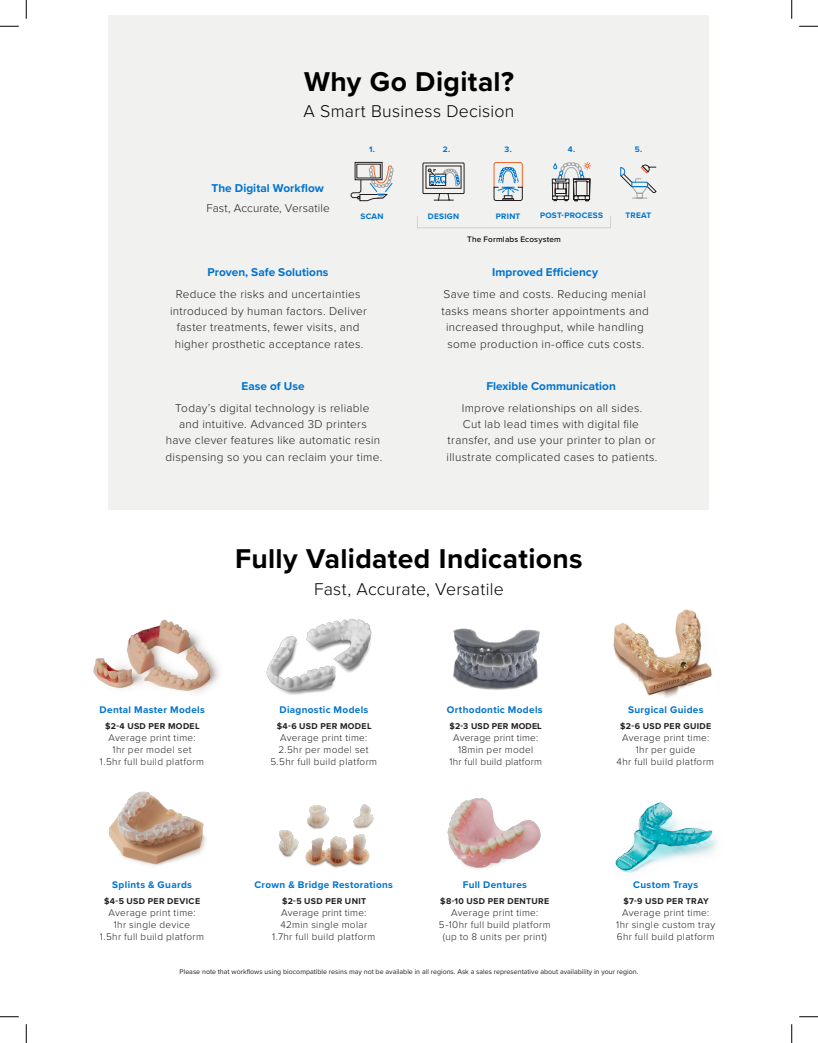
<style>
.page{position:relative;width:818px;height:1043px;background:#fff}
.page>*{position:absolute;margin:0;border:0;box-sizing:border-box;transform-origin:0 0}
.t1{font:700 28.25px "Proxima Nova";letter-spacing:.01em;color:#000}
.t2{font:300 17.62px "Proxima Nova";letter-spacing:.015em;color:#000}
.Paragraph_Style_3{font:300 11.75px/16.5px "Proxima Nova";letter-spacing:.025em;color:#231f20;text-align:center}
.t3{font:700 11.75px "Proxima Nova";letter-spacing:.005em;color:#0073ce}
.Paragraph_Style_3-2{font:300 11.75px "Proxima Nova";letter-spacing:.005em;color:#231f20}
.Paragraph_Style_3-3{font:300 10px/12.1px "Proxima Nova";letter-spacing:.035em;color:#231f20;text-align:center}
.Paragraph_Style_3-4{font:700 10px "Proxima Nova";letter-spacing:.035em;color:#0073ce}
.Paragraph_Style_3-5{font:700 8.75px "Proxima Nova";letter-spacing:.04em;color:#231f20}
.Paragraph_Style_3-6{font:700 8.75px "Proxima Nova";letter-spacing:.02em;color:#231f20}
.Paragraph_Style_3-7{font:700 8.25px "Proxima Nova";letter-spacing:.03em;color:#0073ce}
.Paragraph_Style_3-8{font:500 8.25px "Proxima Nova";letter-spacing:.02em;color:#070000}
.t4{font:7px "Proxima Nova";color:#231f20}
</style>
<div class="page">
<div style="left:109px;top:15px;width:600px;height:494px;background:#f1f1f0"></div>
<div style="left:417px;top:215px;width:194px;height:13px;border:1px solid #d0d0ce"></div>
<svg style="left:350px;top:162px;width:44px;height:39px"></svg>
<svg style="left:422px;top:162px;width:43px;height:39px"></svg>
<svg style="left:493px;top:162px;width:30px;height:39px"></svg>
<svg style="left:551px;top:162px;width:41px;height:67px"></svg>
<svg style="left:620px;top:165px;width:37px;height:34px"></svg>
<img style="left:278px;top:804px;width:96px;height:64px">
<img style="left:447px;top:798px;width:94px;height:71px">
<img style="left:93px;top:619px;width:126px;height:74px">
<img style="left:615px;top:802px;width:103px;height:71px">
<img style="left:453px;top:628px;width:87px;height:62px">
<img style="left:109px;top:791px;width:97px;height:75px">
<img style="left:266px;top:618px;width:106px;height:77px">
<img style="left:613px;top:609px;width:99px;height:89px">
<svg style="left:0;top:25px;width:19px;height:2px"></svg>
<svg style="left:799px;top:25px;width:19px;height:2px"></svg>
<svg style="left:0;top:1016px;width:19px;height:1px"></svg>
<svg style="left:799px;top:1016px;width:19px;height:1px"></svg>
<svg style="left:25px;top:0;width:2px;height:19px"></svg>
<svg style="left:25px;top:1024px;width:2px;height:18px"></svg>
<svg style="left:791px;top:0;width:1px;height:19px"></svg>
<svg style="left:791px;top:1024px;width:1px;height:18px"></svg>
<p class="t1" style="left:304px;top:60px;width:211px">Why Go Digital?</p>
<p class="t2" style="left:303px;top:98px;width:212px">A Smart Business Decision</p>
<p class="Paragraph_Style_3-7" style="left:369px;top:143px;width:7px">1.</p>
<p class="Paragraph_Style_3-7" style="left:443px;top:143px;width:9px">2.</p>
<p class="Paragraph_Style_3-7" style="left:504px;top:143px;width:9px">3.</p>
<p class="Paragraph_Style_3-7" style="left:567px;top:143px;width:9px">4.</p>
<p class="Paragraph_Style_3-7" style="left:634px;top:143px;width:9px">5.</p>
<p class="t3" style="left:212px;top:180px;width:114px">The Digital Workflow</p>
<p class="Paragraph_Style_3-2" style="left:206px;top:199px;width:125px">Fast, Accurate, Versatile</p>
<p class="Paragraph_Style_3-7" style="left:360px;top:210px;width:24px">SCAN</p>
<p class="Paragraph_Style_3-7" style="left:428px;top:210px;width:33px">DESIGN</p>
<p class="Paragraph_Style_3-7" style="left:540px;top:209px;width:64px">POST-PROCESS</p>
<p class="Paragraph_Style_3-8" style="left:467px;top:233px;width:95px">The Formlabs Ecosystem</p>
<p class="Paragraph_Style_3-7" style="left:496px;top:210px;width:26px">PRINT</p>
<p class="Paragraph_Style_3-7" style="left:625px;top:209px;width:27px">TREAT</p>
<p class="t3" style="left:208px;top:264px;width:122px">Proven, Safe Solutions</p>
<p class="Paragraph_Style_3" style="left:170px;top:285px;width:198px">Reduce the risks and uncertainties introduced by human factors. Deliver faster treatments, fewer visits, and higher prosthetic acceptance rates.</p>
<p class="t3" style="left:241px;top:377px;width:65px">Ease of Use</p>
<p class="Paragraph_Style_3" style="left:165px;top:398px;width:218px">Today’s digital technology is reliable and intuitive. Advanced 3D printers<br>have clever features like automatic resin dispensing so you can reclaim your time.</p>
<p class="t3" style="left:492px;top:264px;width:107px">Improved Efficiency</p>
<p class="Paragraph_Style_3" style="left:441px;top:285px;width:209px">Save time and costs. Reducing menial tasks means shorter appointments and increased throughput, while handling some production in-office cuts costs.</p>
<p class="t3" style="left:486px;top:377px;width:131px">Flexible Communication</p>
<p class="Paragraph_Style_3" style="left:446px;top:398px;width:212px">Improve relationships on all sides.<br>Cut lab lead times with digital file transfer, and use your printer to plan or illustrate complicated cases to patients.</p>
<p class="t1" style="left:235px;top:537px;width:349px">Fully Validated Indications</p>
<p class="t2" style="left:314px;top:575px;width:191px">Fast, Accurate, Versatile</p>
<p class="Paragraph_Style_3-4" style="left:100px;top:702px;width:107px">Dental Master Models</p>
<p class="Paragraph_Style_3-5" style="left:105px;top:720px;width:96px">$2-4 USD PER MODEL</p>
<p class="Paragraph_Style_3-3" style="left:108px;top:731px;width:89px">Average print time:</p>
<p class="Paragraph_Style_3-3" style="left:113px;top:743px;width:80px">1hr per model set</p>
<p class="Paragraph_Style_3-3" style="left:100px;top:755px;width:106px">1.5hr full build platform</p>
<p class="Paragraph_Style_3-4" style="left:279px;top:702px;width:90px">Diagnostic Models</p>
<p class="Paragraph_Style_3-5" style="left:277px;top:720px;width:96px">$4-6 USD PER MODEL</p>
<p class="Paragraph_Style_3-3" style="left:280px;top:731px;width:89px">Average print time:</p>
<p class="Paragraph_Style_3-3" style="left:278px;top:743px;width:92px">2.5hr per model set</p>
<p class="Paragraph_Style_3-3" style="left:270px;top:755px;width:108px">5.5hr full build platform</p>
<p class="Paragraph_Style_3-4" style="left:447px;top:702px;width:97px">Orthodontic Models</p>
<p class="Paragraph_Style_3-6" style="left:449px;top:720px;width:94px">$2-3 USD PER MODEL</p>
<p class="Paragraph_Style_3-3" style="left:449px;top:731px;width:94px">Average print time:<br>18min per model<br>1hr full build platform</p>
<p class="Paragraph_Style_3-4" style="left:628px;top:702px;width:77px">Surgical Guides</p>
<p class="Paragraph_Style_3-5" style="left:620px;top:720px;width:93px">$2-6 USD PER GUIDE</p>
<p class="Paragraph_Style_3-3" style="left:622px;top:731px;width:89px">Average print time:</p>
<p class="Paragraph_Style_3-3" style="left:635px;top:743px;width:61px">1hr per guide</p>
<p class="Paragraph_Style_3-3" style="left:616px;top:755px;width:99px">4hr full build platform</p>
<p class="Paragraph_Style_3-4" style="left:112px;top:877px;width:81px">Splints &amp; Guards</p>
<p class="Paragraph_Style_3-5" style="left:104px;top:894px;width:97px">$4-5 USD PER DEVICE</p>
<p class="Paragraph_Style_3-3" style="left:108px;top:906px;width:89px">Average print time:</p>
<p class="Paragraph_Style_3-3" style="left:114px;top:918px;width:78px">1hr single device</p>
<p class="Paragraph_Style_3-3" style="left:100px;top:930px;width:106px">1.5hr full build platform</p>
<p class="Paragraph_Style_3-4" style="left:254px;top:877px;width:140px">Crown &amp; Bridge Restorations</p>
<p class="Paragraph_Style_3-5" style="left:282px;top:894px;width:86px">$2-5 USD PER UNIT</p>
<p class="Paragraph_Style_3-3" style="left:272px;top:906px;width:105px">Average print time:<br>42min single molar<br>1.7hr full build platform</p>
<p class="Paragraph_Style_3-4" style="left:463px;top:877px;width:66px">Full Dentures</p>
<p class="Paragraph_Style_3-5" style="left:440px;top:894px;width:111px">$8-10 USD PER DENTURE</p>
<p class="Paragraph_Style_3-3" style="left:451px;top:906px;width:89px">Average print time:</p>
<p class="Paragraph_Style_3-3" style="left:439px;top:918px;width:113px">5-10hr full build platform</p>
<p class="Paragraph_Style_3-3" style="left:443px;top:930px;width:105px">(up to 8 units per print)</p>
<p class="Paragraph_Style_3-4" style="left:633px;top:877px;width:66px">Custom Trays</p>
<p class="Paragraph_Style_3-5" style="left:623px;top:894px;width:87px">$7-9 USD PER TRAY</p>
<p class="Paragraph_Style_3-3" style="left:622px;top:906px;width:89px">Average print time:</p>
<p class="Paragraph_Style_3-3" style="left:616px;top:918px;width:100px">1hr single custom tray</p>
<p class="Paragraph_Style_3-3" style="left:616px;top:930px;width:99px">6hr full build platform</p>
<p class="t4" style="left:180px;top:966px;width:460px">Please note that workflows using biocompatible resins may not be available in all regions. Ask a sales representative about availability in your region.</p>
</div>
